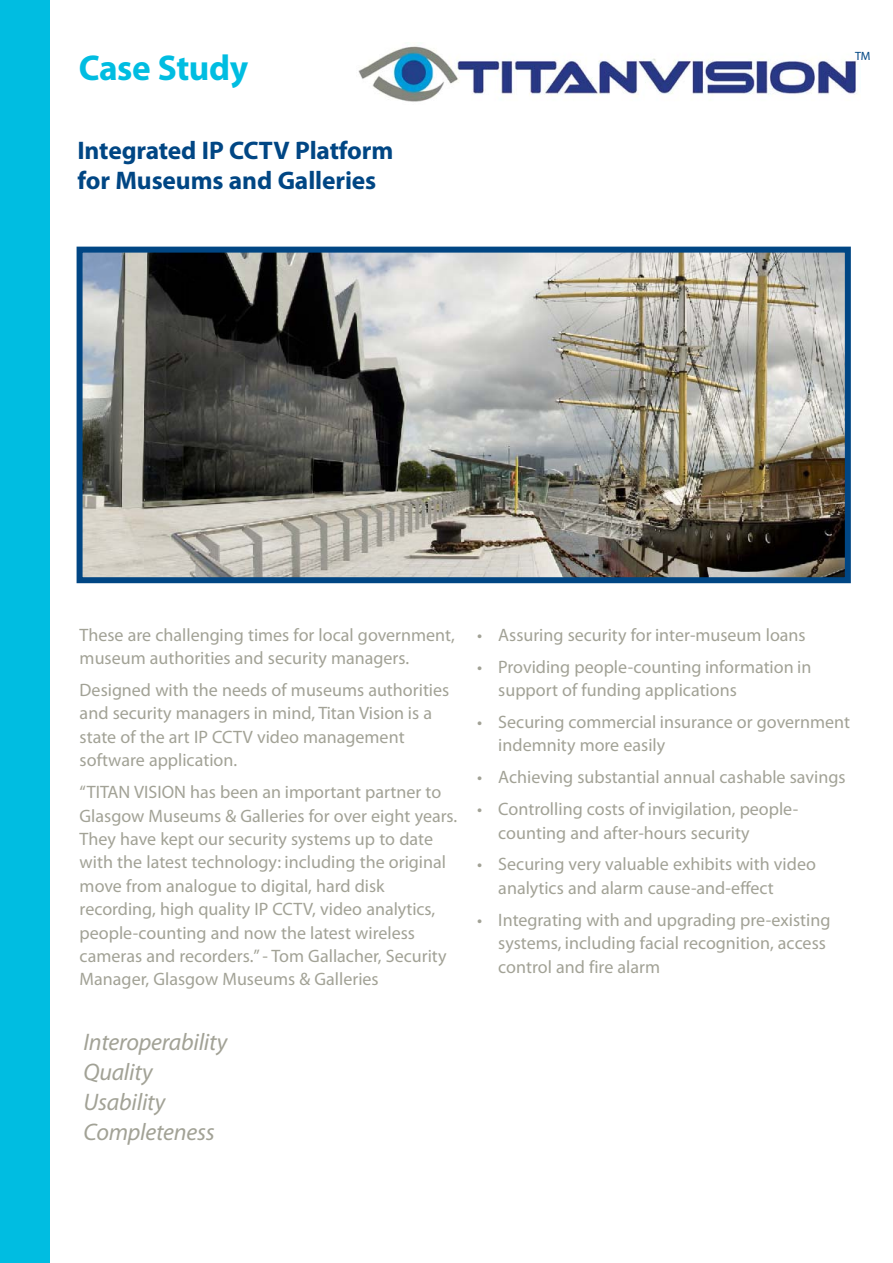
<style>
.page{position:relative;width:893px;height:1263px;background:#fff}
.page>*{position:absolute;margin:0;border:0;box-sizing:border-box;transform-origin:0 0}
.t1{font:700 36px "Myriad Pro";letter-spacing:-.01em;color:#00bde1}
.t2{font:700 25.5px/30.6px "Myriad Pro";letter-spacing:-.005em;color:#004684}
.t3{font:italic 24px/30px "Myriad Pro";letter-spacing:-.01em;color:#a2a296}
.t4{font:18px/23.4px "Myriad Pro";color:#a2a296}
.t5{font:12px "Myriad Pro";color:#004684}
</style>
<div class="page">
<img style="left:358px;top:46px;width:499px;height:56px">
<div style="left:0;top:0;width:50px;height:1263px;background:#00bde1"></div>
<img style="left:84px;top:254px;width:759px;height:322px">
<div style="left:77px;top:247px;width:773px;height:336px;border:6px solid #004684"></div>
<h1 class="t1" style="left:79px;top:54px;width:171px">Case Study</h1>
<h2 class="t2" style="left:77px;top:137px;width:317px">Integrated IP CCTV Platform for Museums and Galleries</h2>
<p class="t5" style="left:855px;top:51px;width:17px">TM</p>
<p class="t4" style="left:80px;top:624px;width:377px">These are challenging times for local government, museum authorities and security managers.</p>
<p class="t4" style="left:80px;top:679px;width:371px">Designed with the needs of museums authorities and security managers in mind, Titan Vision is a state of the art IP CCTV video management software application.</p>
<p class="t4" style="left:80px;top:782px;width:379px">“TITAN VISION has been an important partner to Glasgow Museums &amp; Galleries for over eight years.<br>They have kept our security systems up to date with the latest technology: including the original move from analogue to digital, hard disk recording, high quality IP CCTV, video analytics, people-counting and now the latest wireless cameras and recorders.” - Tom Gallacher, Security Manager, Glasgow Museums &amp; Galleries</p>
<h3 class="t3" style="left:83px;top:1028px;width:145px">Interoperability<br>Quality<br>Usability<br>Completeness</h3>
<p class="t4" style="left:477px;top:624px;width:330px">• Assuring security for inter-museum loans</p>
<p class="t4" style="left:498px;top:656px;width:314px;text-indent:-21px">• Providing people-counting information in support of funding applications</p>
<p class="t4" style="left:498px;top:711px;width:353px;text-indent:-21px">• Securing commercial insurance or government indemnity more easily</p>
<p class="t4" style="left:477px;top:767px;width:370px">• Achieving substantial annual cashable savings</p>
<p class="t4" style="left:498px;top:799px;width:301px;text-indent:-21px">• Controlling costs of invigilation, people&shy;counting and after-hours security</p>
<p class="t4" style="left:498px;top:854px;width:319px;text-indent:-21px">• Securing very valuable exhibits with video analytics and alarm cause-and-effect</p>
<p class="t4" style="left:498px;top:909px;width:333px;text-indent:-21px">• Integrating with and upgrading pre-existing systems, including facial recognition, access control and fire alarm</p>
</div>
